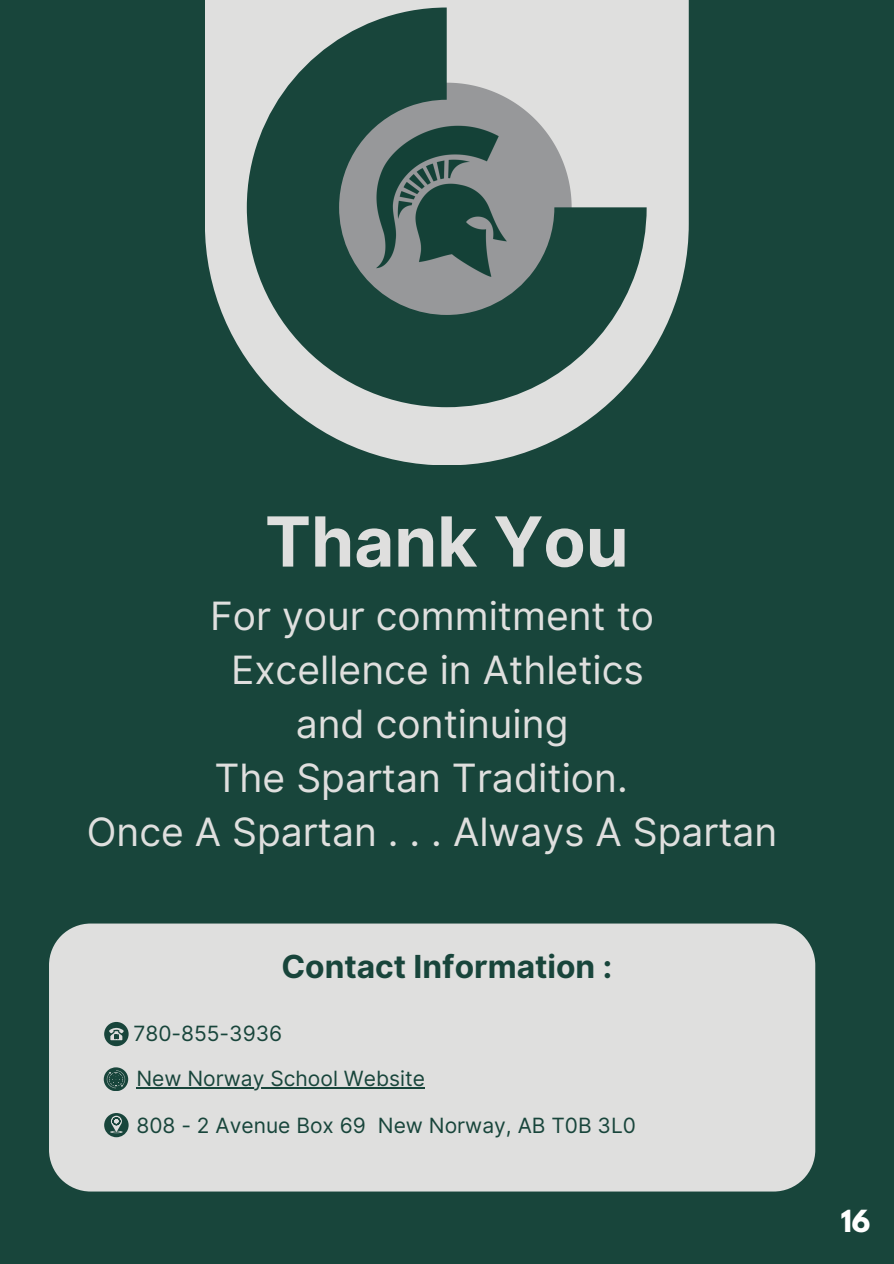
<style>
.page{position:relative;width:894px;height:1264px;background:#fff}
.page>*{position:absolute;margin:0;border:0;box-sizing:border-box;transform-origin:0 0}
.t1{font:700 69px "Inter";color:#dfdfde}
.t2{font:39px/54px "Inter";color:#dfdfde;text-align:center}
.t3{font:700 31.8px "Inter";color:#18453b}
.t4{font:700 27px "League Spartan";color:#fff}
.t5{font:21px "Inter";color:#18453b}
</style>
<div class="page">
<div style="left:0;top:0;width:893px;height:1263px;background:#18453b"></div>
<svg style="left:205px;top:0;width:483px;height:465px;fill:#dfdfde"></svg>
<svg style="left:247px;top:8px;width:399px;height:399px"></svg>
<div style="left:49px;top:923px;width:766px;height:268px;background:#dfdfde"></div>
<svg style="left:104px;top:1021px;width:25px;height:25px"></svg>
<svg style="left:104px;top:1067px;width:24px;height:23px"></svg>
<svg style="left:104px;top:1112px;width:25px;height:25px"></svg>
<img style="left:375px;top:126px;width:132px;height:152px">
<hr style="left:136px;top:1087px;width:289px;height:1px;background:#18453b">
<p class="t1" style="left:265px;top:500px;width:365px">Thank You</p>
<h1 class="t2" style="left:87px;top:589px;width:692px">For your commitment to<br>Excellence in Athletics<br>and continuing<br>The Spartan Tradition.<br>Once A Spartan . . . Always A Spartan</h1>
<p class="t3" style="left:281px;top:947px;width:332px">Contact Information :</p>
<h2 class="t5" style="left:133px;top:1021px;width:150px">780-855-3936</h2>
<h3 class="t5" style="left:136px;top:1066px;width:290px">New Norway School Website</h3>
<p class="t5" style="left:136px;top:1112px;width:501px">808 - 2 Avenue Box 69 New Norway, AB T0B 3L0</p>
<p class="t4" style="left:840px;top:1207px;width:31px">16</p>
</div>
